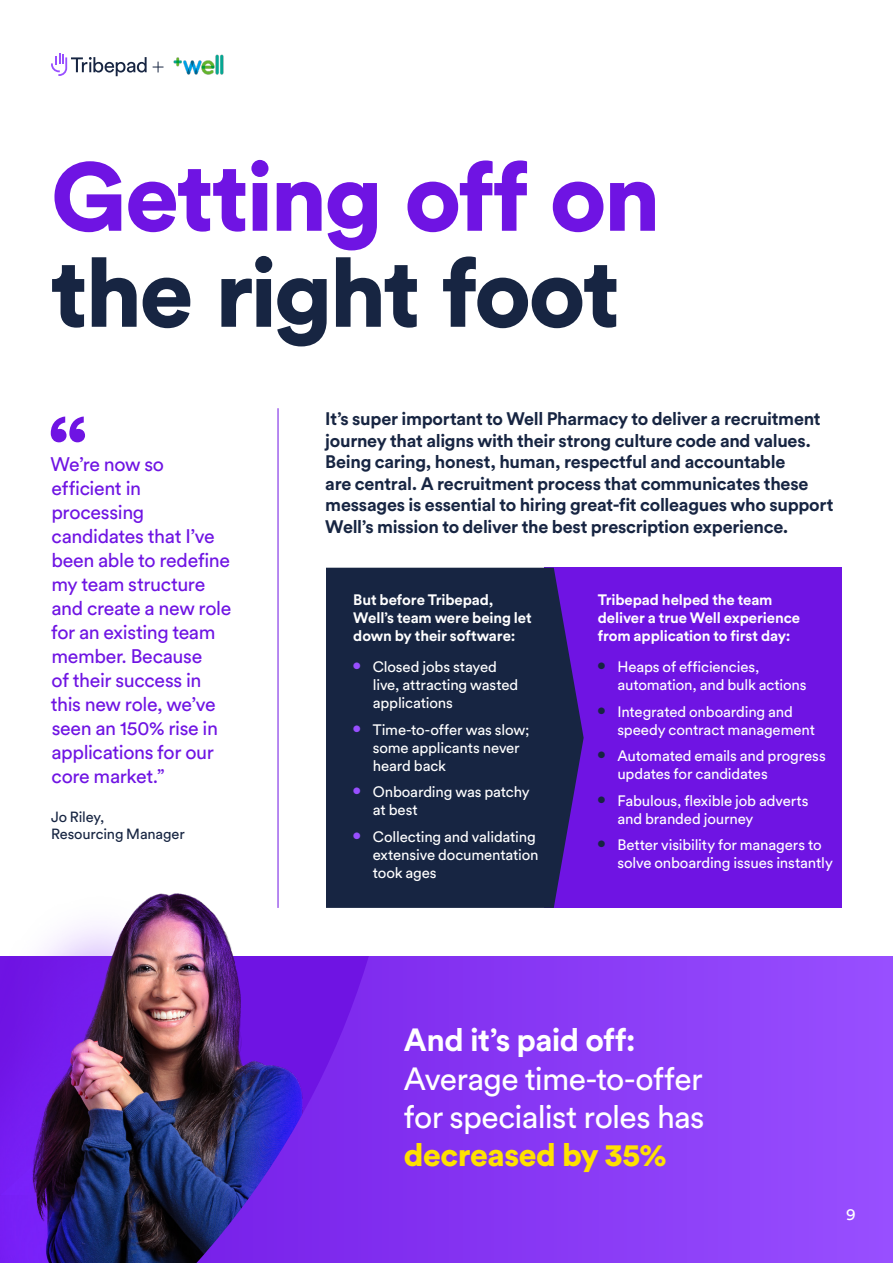
<style>
.page{position:relative;width:893px;height:1263px;background:#fff}
.page>*{position:absolute;margin:0;border:0;box-sizing:border-box;transform-origin:0 0}
.t1{font:900 96px/96px "Circular Pro";letter-spacing:-.025em;color:#6f14e3}
.t2{font:900 88.2px "Circular Pro";color:#6f14e3}
.t3{font:31.8px/38.1px "Circular Pro";letter-spacing:-.02em;color:#fff}
.t4{font:19.5px/24px "Circular Pro";letter-spacing:-.02em;color:#6f14e3}
.t5{font:700 18px/21.6px "Circular Pro";letter-spacing:-.015em;color:#172542}
.t6{font:16.5px "Circular Pro";color:#fff}
.t7{font:15px/18px "Circular Pro";letter-spacing:-.01em;color:#fff}
.t8{font:700 15px/18px "Circular Pro";letter-spacing:-.005em;color:#fff}
.t9{font:14.7px/17.1px "Circular Pro";letter-spacing:-.01em;color:#172542}
.s1{color:#172542}
.s2{font-weight:700}
.s3{font-weight:900;color:#ffe100}
</style>
<div class="page">
<svg style="left:403px;top:957px;width:490px;height:306px;background:#8c3ef7"></svg>
<div style="left:369px;top:957px;width:34px;height:306px;background:#812def"></div>
<img style="left:0;top:957px;width:369px;height:306px">
<img style="left:0;top:893px;width:235px;height:301px">
<div style="left:544px;top:568px;width:298px;height:340px;background:#6f14e3"></div>
<div style="left:326px;top:568px;width:258px;height:340px;background:#172542"></div>
<hr style="left:278px;top:408px;width:1px;height:500px;background:#6f14e3">
<svg style="left:153px;top:62px;width:10px;height:10px"></svg>
<svg style="left:51px;top:53px;width:96px;height:23px"></svg>
<img style="left:173px;top:54px;width:51px;height:21px">
<p class="t1" style="left:51px;top:145px;width:611px">Getting off on <span class="s1">the right foot</span></p>
<p class="t2" style="left:48px;top:387px;width:41px">“</p>
<p class="t4" style="left:50px;top:452px;width:182px">We’re now so efficient in processing candidates that I’ve been able to redefine my team structure and create a new role for an existing team member. Because<br>of their success in this new role, we’ve seen an 150% rise in applications for our core market.”</p>
<p class="t9" style="left:51px;top:807px;width:135px">Jo Riley,<br>Resourcing Manager</p>
<p class="t5" style="left:325px;top:407px;width:510px">It’s super important to Well Pharmacy to deliver a recruitment journey that aligns with their strong culture code and values.<br>Being caring, honest, human, respectful and accountable<br>are central. A recruitment process that communicates these messages is essential to hiring great-fit colleagues who support Well’s mission to deliver the best prescription experience.</p>
<p class="t8" style="left:353px;top:590px;width:180px">But before Tribepad,<br>Well’s team were being let down by their software:</p>
<p class="t7" style="left:373px;top:657px;width:147px;text-indent:-20px"><sup>●</sup> Closed jobs stayed live, attracting wasted applications</p>
<p class="t7" style="left:373px;top:720px;width:158px;text-indent:-20px"><sup>●</sup> Time-to-offer was slow; some applicants never heard back</p>
<p class="t7" style="left:373px;top:782px;width:158px;text-indent:-20px"><sup>●</sup> Onboarding was patchy at best</p>
<p class="t7" style="left:373px;top:827px;width:167px;text-indent:-20px"><sup>●</sup> Collecting and validating extensive documentation took ages</p>
<p class="t8" style="left:598px;top:590px;width:204px">Tribepad helped the team deliver a true Well experience from application to first day:</p>
<p class="t7" style="left:617px;top:657px;width:191px;text-indent:-20px"><sup>●</sup> Heaps of efficiencies, automation, and bulk actions</p>
<p class="t7" style="left:617px;top:702px;width:199px;text-indent:-20px"><sup>●</sup> Integrated onboarding and speedy contract management</p>
<p class="t7" style="left:617px;top:746px;width:210px;text-indent:-20px"><sup>●</sup> Automated emails and progress updates for candidates</p>
<p class="t7" style="left:617px;top:791px;width:193px;text-indent:-20px"><sup>●</sup> Fabulous, flexible job adverts and branded journey</p>
<p class="t7" style="left:617px;top:835px;width:217px;text-indent:-20px"><sup>●</sup> Better visibility for managers to solve onboarding issues instantly</p>
<p class="t3" style="left:404px;top:1020px;width:302px"><span class="s2">And it’s paid off:<br></span>Average time-to-offer for specialist roles has <span class="s3">decreased by 35%</span></p>
<p class="t6" style="left:846px;top:1203px;width:11px">9</p>
</div>
